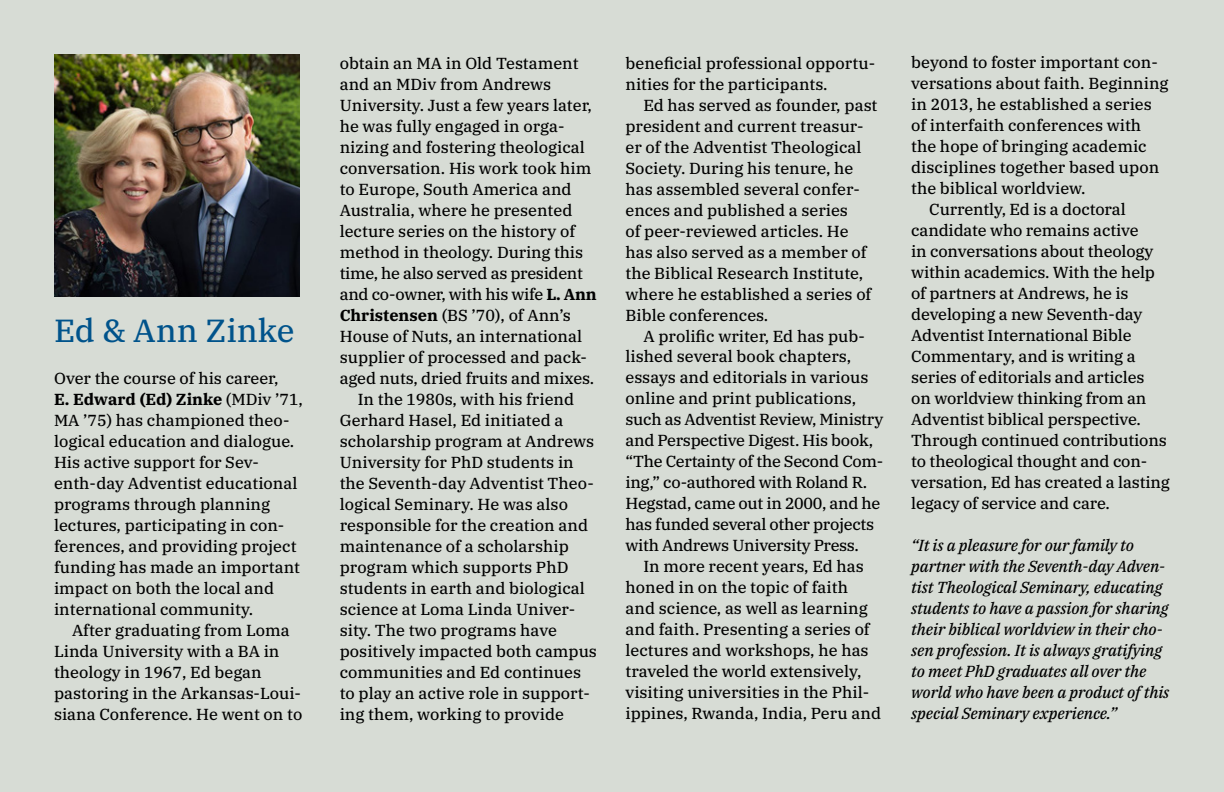
<style>
.page{position:relative;width:1224px;height:792px;background:#d7dcd5}
.page>*{position:absolute;margin:0;border:0;box-sizing:border-box;transform-origin:0 0}
.t1{font:32px "IBM Plex Serif Text";color:#00538b}
.t2{font:16px/21px "IBM Plex Serif Text";color:#000}
.t3{font:16px/21px "IBM Plex Serif Text";letter-spacing:-.02em;color:#000}
.t4{font:italic 16px/21px "IBM Plex Serif Text";letter-spacing:-.01em;color:#000}
.t5{font:700 16px "IBM Plex Serif";letter-spacing:-.005em;color:#000}
.s1{font-family:"IBM Plex Serif Text";font-weight:400}
.s2{font-family:"IBM Plex Serif";font-weight:700}
</style>
<div class="page">
<img style="left:54px;top:54px;width:246px;height:243px">
<h1 class="t1" style="left:54px;top:306px;width:242px">Ed &amp; Ann Zinke</h1>
<p class="t2" style="left:54px;top:367px;width:226px">Over the course of his career,</p>
<p class="t5" style="left:54px;top:387px;width:250px">E. Edward (Ed) Zinke <span class="s1">(MDiv ’71,</span></p>
<p class="t2" style="left:54px;top:408px;width:248px">MA ’75) has championed theo&shy;logical education and dialogue.<br>His active support for Sev&shy;enth-day Adventist educational programs through planning lectures, participating in con&shy;ferences, and providing project funding has made an important impact on both the local and international community.</p>
<p class="t2" style="left:54px;top:618px;width:250px;text-indent:18px">After graduating from Loma<br>Linda University with a BA in theology in 1967, Ed began pastoring in the Arkansas-Loui&shy;siana Conference. He went on to</p>
<p class="t2" style="left:340px;top:51px;width:240px">obtain an MA in Old Testament</p>
<p class="t2" style="left:340px;top:72px;width:213px">and an MDiv from Andrews</p>
<p class="t2" style="left:340px;top:93px;width:254px">University. Just a few years later,</p>
<p class="t2" style="left:340px;top:114px;width:226px">he was fully engaged in orga-</p>
<p class="t2" style="left:340px;top:135px;width:247px">nizing and fostering theological</p>
<p class="t2" style="left:340px;top:156px;width:253px">conversation. His work took him</p>
<p class="t2" style="left:340px;top:177px;width:233px">to Europe, South America and</p>
<p class="t2" style="left:340px;top:198px;width:234px">Australia, where he presented</p>
<p class="t2" style="left:340px;top:219px;width:237px">lecture series on the history of</p>
<p class="t2" style="left:340px;top:240px;width:245px">method in theology. During this</p>
<p class="t3" style="left:340px;top:261px;width:245px">time, he also served as president</p>
<p class="t3" style="left:340px;top:282px;width:259px">and co-owner, with his wife <span class="s2">L. Ann</span></p>
<p class="t2" style="left:340px;top:303px;width:232px"><span class="s2">Christensen</span> (BS ’70), of Ann’s</p>
<p class="t2" style="left:340px;top:324px;width:244px">House of Nuts, an international</p>
<p class="t2" style="left:340px;top:345px;width:249px">supplier of processed and pack-</p>
<p class="t2" style="left:340px;top:366px;width:256px">aged nuts, dried fruits and mixes.</p>
<p class="t2" style="left:358px;top:387px;width:218px">In the 1980s, with his friend</p>
<p class="t2" style="left:340px;top:408px;width:225px">Gerhard Hasel, Ed initiated a</p>
<p class="t2" style="left:340px;top:429px;width:256px">scholarship program at Andrews</p>
<p class="t2" style="left:340px;top:450px;width:236px">University for PhD students in</p>
<p class="t2" style="left:340px;top:471px;width:256px">the Seventh-day Adventist Theo-</p>
<p class="t2" style="left:340px;top:492px;width:230px">logical Seminary. He was also</p>
<p class="t2" style="left:340px;top:513px;width:250px">responsible for the creation and</p>
<p class="t2" style="left:340px;top:534px;width:231px">maintenance of a scholarship</p>
<p class="t2" style="left:340px;top:555px;width:230px">program which supports PhD</p>
<p class="t2" style="left:340px;top:576px;width:247px">students in earth and biological</p>
<p class="t2" style="left:340px;top:597px;width:237px">science at Loma Linda Univer-</p>
<p class="t2" style="left:340px;top:618px;width:219px">sity. The two programs have</p>
<p class="t2" style="left:340px;top:639px;width:259px">positively impacted both campus</p>
<p class="t2" style="left:340px;top:660px;width:243px">communities and Ed continues</p>
<p class="t2" style="left:340px;top:681px;width:252px">to play an active role in support-</p>
<p class="t2" style="left:340px;top:702px;width:226px">ing them, working to provide</p>
<p class="t2" style="left:625px;top:51px;width:251px">beneficial professional opportu&shy;nities for the participants.</p>
<p class="t2" style="left:625px;top:93px;width:253px;text-indent:18px">Ed has served as founder, past president and current treasur&shy;er of the Adventist Theological<br>Society. During his tenure, he has assembled several confer&shy;ences and published a series<br>of peer-reviewed articles. He has also served as a member of the Biblical Research Institute, where he established a series of<br>Bible conferences.</p>
<p class="t3" style="left:625px;top:324px;width:259px;text-indent:18px">A prolific writer, Ed has pub&shy;lished several book chapters, essays and editorials in various online and print publications, such as Adventist Review, Ministry and Perspective Digest. His book, “The Certainty of the Second Com&shy;ing,” co-authored with Roland R.<br>Hegstad, came out in 2000, and he has funded several other projects with Andrews University Press.</p>
<p class="t2" style="left:625px;top:555px;width:257px;text-indent:18px">In more recent years, Ed has honed in on the topic of faith and science, as well as learning and faith. Presenting a series of lectures and workshops, he has traveled the world extensively, visiting universities in the Phil&shy;ippines, Rwanda, India, Peru and</p>
<p class="t2" style="left:911px;top:51px;width:248px">beyond to foster important con-</p>
<p class="t2" style="left:911px;top:72px;width:259px">versations about faith. Beginning</p>
<p class="t2" style="left:911px;top:93px;width:242px">in 2013, he established a series</p>
<p class="t2" style="left:911px;top:114px;width:232px">of interfaith conferences with</p>
<p class="t2" style="left:911px;top:135px;width:237px">the hope of bringing academic</p>
<p class="t2" style="left:911px;top:156px;width:250px">disciplines together based upon</p>
<p class="t2" style="left:911px;top:177px;width:176px">the biblical worldview.</p>
<p class="t2" style="left:929px;top:198px;width:198px">Currently, Ed is a doctoral</p>
<p class="t2" style="left:911px;top:219px;width:229px">candidate who remains active</p>
<p class="t2" style="left:911px;top:240px;width:244px">in conversations about theology</p>
<p class="t2" style="left:911px;top:261px;width:245px">within academics. With the help</p>
<p class="t2" style="left:911px;top:282px;width:219px">of partners at Andrews, he is</p>
<p class="t2" style="left:911px;top:303px;width:233px">developing a new Seventh-day</p>
<p class="t2" style="left:911px;top:324px;width:222px">Adventist International Bible</p>
<p class="t2" style="left:911px;top:345px;width:226px">Commentary, and is writing a</p>
<p class="t2" style="left:911px;top:366px;width:235px">series of editorials and articles</p>
<p class="t2" style="left:911px;top:387px;width:237px">on worldview thinking from an</p>
<p class="t2" style="left:911px;top:408px;width:231px">Adventist biblical perspective.</p>
<p class="t2" style="left:911px;top:429px;width:257px">Through continued contributions</p>
<p class="t2" style="left:911px;top:450px;width:238px">to theological thought and con-</p>
<p class="t2" style="left:911px;top:471px;width:260px">versation, Ed has created a lasting</p>
<p class="t2" style="left:911px;top:492px;width:200px">legacy of service and care.</p>
<p class="t4" style="left:911px;top:534px;width:260px">“It is a pleasure for our family to partner with the Seventh-day Adven&shy;tist Theological Seminary, educating students to have a passion for sharing their biblical worldview in their cho&shy;sen profession. It is always gratifying to meet PhD graduates all over the world who have been a product of this special Seminary experience.”</p>
</div>
